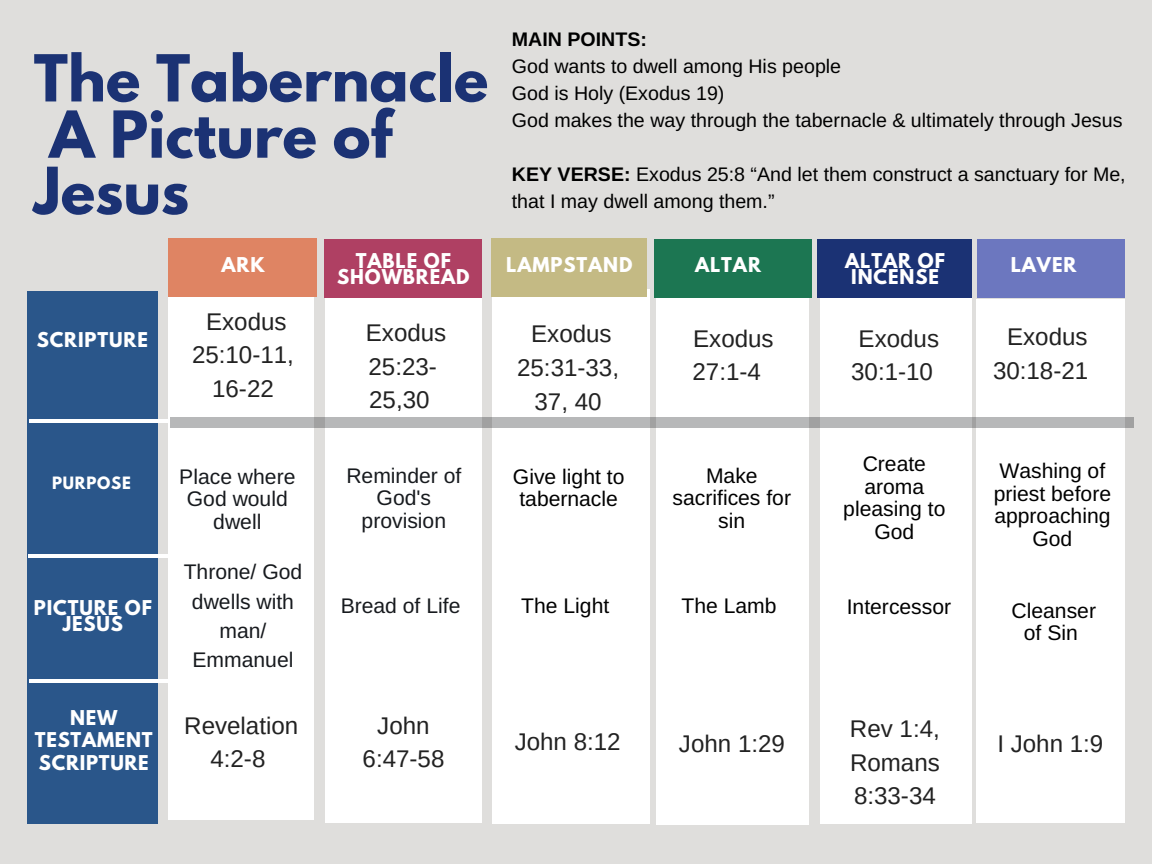
<style>
.page{position:relative;width:1152px;height:864px;background:#dfdedc}
.page>*{position:absolute;margin:0;border:0;box-sizing:border-box;transform-origin:0 0}
.t1{font:700 57.3px/56.2px "League Spartan";color:#1b3274}
.t2{font:24.15px/33.8px "Arimo";color:#222;text-align:center}
.t3{font:21.15px/22.5px "Arimo";color:#000;text-align:center}
.t4{font:21.15px/22.5px "Arimo";color:#171a1e;text-align:center}
.t5{font:19.65px/27px "Arimo";color:#000}
.t6{font:700 19.65px "Arimo";color:#000}
.t7{font:700 18.15px/15.8px "League Spartan";letter-spacing:.05em;color:#fff;text-align:center}
.t8{font:700 15.15px "League Spartan";letter-spacing:.05em;color:#fff}
.s1{font-weight:700}
</style>
<div class="page">
<div style="left:820px;top:297px;width:152px;height:526px;background:#fff"></div>
<div style="left:818px;top:240px;width:154px;height:58px;background:#1b3274"></div>
<div style="left:656px;top:295px;width:153px;height:530px;background:#fff"></div>
<div style="left:325px;top:292px;width:156px;height:532px;background:#fff"></div>
<div style="left:324px;top:240px;width:157px;height:58px;background:#af4063"></div>
<div style="left:27px;top:291px;width:130px;height:533px;background:#2a568a"></div>
<div style="left:493px;top:289px;width:157px;height:534px;background:#fff"></div>
<div style="left:655px;top:240px;width:157px;height:58px;background:#1c7652"></div>
<hr style="left:29px;top:420px;width:211px;height:3px;background:#fff">
<hr style="left:28px;top:555px;width:210px;height:3px;background:#fff">
<hr style="left:29px;top:680px;width:211px;height:3px;background:#fff">
<div style="left:169px;top:294px;width:145px;height:526px;background:#fff"></div>
<div style="left:169px;top:238px;width:148px;height:59px;background:#df8463"></div>
<div style="left:492px;top:238px;width:155px;height:59px;background:#c4ba84"></div>
<div style="left:978px;top:240px;width:147px;height:58px;background:#6c77bf"></div>
<div style="left:977px;top:299px;width:148px;height:523px;background:#fff"></div>
<div style="left:170px;top:417px;width:964px;height:11px;background:#b7b8b9"></div>
<h1 class="t1" style="left:34px;top:58px;width:456px">The Tabernacle<br>A Picture of<br>Jesus</h1>
<p class="t6" style="left:512px;top:28px;width:137px">MAIN POINTS:</p>
<p class="t5" style="left:512px;top:53px;width:612px">God wants to dwell among His people<br>God is Holy (Exodus 19)<br>God makes the way through the tabernacle &amp; ultimately through Jesus</p>
<p class="t5" style="left:512px;top:161px;width:615px"><span class="s1">KEY VERSE:</span> Exodus 25:8 “And let them construct a sanctuary for Me, that I may dwell among them.”</p>
<p class="t7" style="left:37px;top:334px;width:113px">SCRIPTURE</p>
<p class="t8" style="left:52px;top:475px;width:80px">PURPOSE</p>
<p class="t7" style="left:34px;top:603px;width:120px">PICTURE OF<br>JESUS</p>
<p class="t7" style="left:35px;top:708px;width:119px;line-height:22.5px">NEW<br>TESTAMENT<br>SCRIPTURE</p>
<p class="t7" style="left:222px;top:259px;width:45px">ARK</p>
<p class="t7" style="left:337px;top:255px;width:134px">TABLE OF<br>SHOWBREAD</p>
<p class="t7" style="left:506px;top:259px;width:128px">LAMPSTAND</p>
<p class="t7" style="left:1011px;top:259px;width:67px">LAVER</p>
<p class="t7" style="left:695px;top:259px;width:67px">ALTAR</p>
<p class="t7" style="left:845px;top:255px;width:101px">ALTAR OF<br>INCENSE</p>
<p class="t2" style="left:192px;top:304px;width:103px">Exodus<br>25:10-11,<br>16-22</p>
<p class="t2" style="left:366px;top:316px;width:82px;text-align:left">Exodus<br>25:23-<br>25,30</p>
<p class="t2" style="left:693px;top:321px;width:83px;text-align:left">Exodus<br>27:1-4</p>
<p class="t2" style="left:993px;top:320px;width:97px">Exodus<br>30:18-21</p>
<p class="t2" style="left:517px;top:317px;width:103px">Exodus<br>25:31-33,<br>37, 40</p>
<p class="t2" style="left:851px;top:321px;width:89px">Exodus<br>30:1-10</p>
<p class="t4" style="left:179px;top:465px;width:118px">Place where<br>God would dwell</p>
<p class="t4" style="left:346px;top:464px;width:116px">Reminder of<br>God's provision</p>
<p class="t3" style="left:843px;top:453px;width:104px">Create aroma pleasing to<br>God</p>
<p class="t3" style="left:673px;top:464px;width:120px">Make sacrifices for sin</p>
<p class="t3" style="left:994px;top:460px;width:119px">Washing of priest before approaching<br>God</p>
<p class="t3" style="left:513px;top:465px;width:113px">Give light to tabernacle</p>
<p class="t4" style="left:184px;top:557px;width:120px;line-height:29.2px">Throne/ God dwells with man/<br>Emmanuel</p>
<p class="t2" style="left:184px;top:708px;width:116px">Revelation<br>4:2-8</p>
<p class="t4" style="left:341px;top:595px;width:121px">Bread of Life</p>
<p class="t3" style="left:521px;top:594px;width:90px">The Light</p>
<p class="t3" style="left:681px;top:594px;width:97px">The Lamb</p>
<p class="t3" style="left:1012px;top:599px;width:86px">Cleanser of Sin</p>
<p class="t3" style="left:847px;top:596px;width:106px">Intercessor</p>
<p class="t2" style="left:363px;top:708px;width:83px">John<br>6:47-58</p>
<p class="t2" style="left:515px;top:725px;width:108px">John 8:12</p>
<p class="t2" style="left:679px;top:726px;width:108px">John 1:29</p>
<p class="t2" style="left:850px;top:712px;width:91px;text-align:justify">Rev 1:4, Romans 8:33-34</p>
<p class="t2" style="left:997px;top:726px;width:108px">I John 1:9</p>
</div>
